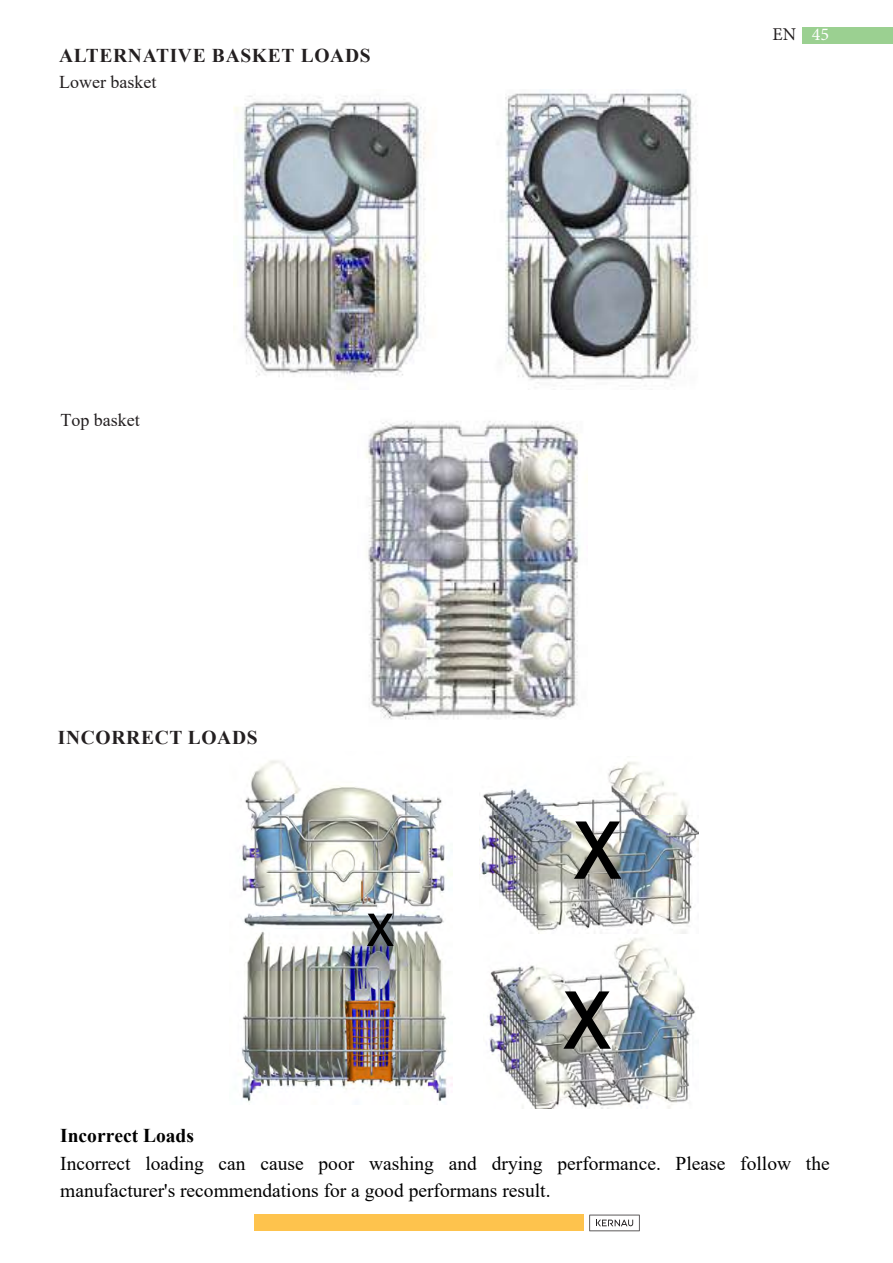
<style>
.page{position:relative;width:893px;height:1263px;background:#fff}
.page>*{position:absolute;margin:0;border:0;box-sizing:border-box;transform-origin:0 0}
.t1{font:110.55px/169.9px "Arial";color:#000;scale:.88 1}
.t2{font:62.4px "Arial";color:#000;scale:.88 1}
.t3{font:19.5px/27.8px "Times New Roman";color:#000}
.t4{font:700 19.5px "Times New Roman";letter-spacing:.035em;color:#231f20}
.t5{font:700 19.5px "Times New Roman";color:#000}
.t6{font:18px "Times New Roman";color:#231f20}
.t7{font:18px "Minion Pro";color:#231f20}
.s1{font-style:inherit}
.s2{color:#fff}
</style>
<div class="page">
<div style="left:802px;top:27px;width:91px;height:17px;background:#9bd091"></div>
<div style="left:254px;top:1215px;width:330px;height:16px;background:#fec34d"></div>
<svg style="left:589px;top:1215px;width:51px;height:16px"></svg>
<img style="left:239px;top:760px;width:213px;height:342px">
<img style="left:489px;top:937px;width:206px;height:171px">
<img style="left:481px;top:761px;width:218px;height:173px">
<img style="left:234px;top:89px;width:464px;height:294px">
<img style="left:366px;top:421px;width:222px;height:299px">
<p class="t4" style="left:59px;top:42px;width:313px"><span class="s1">ALTERNAT</span>IVE BASKET LOADS</p>
<p class="t6" style="left:59px;top:69px;width:99px">Lower basket</p>
<p class="t6" style="left:60px;top:407px;width:81px">Top basket</p>
<p class="t4" style="left:58px;top:723px;width:201px">INCORRECT LOADS</p>
<h2 class="t2" style="left:367px;top:881px;width:33px">x</h2>
<p class="t7" style="left:773px;top:22px;width:58px">EN <span class="s2">45</span></p>
<h1 class="t1" style="left:563px;top:754px;width:69px">x x</h1>
<p class="t5" style="left:60px;top:1121px;width:135px">Incorrect Loads</p>
<p class="t3" style="left:60px;top:1149px;width:771px">Incorrect loading can cause poor washing and drying performance. Please follow the manufacturer's recommendations for a good performans result.</p>
</div>
